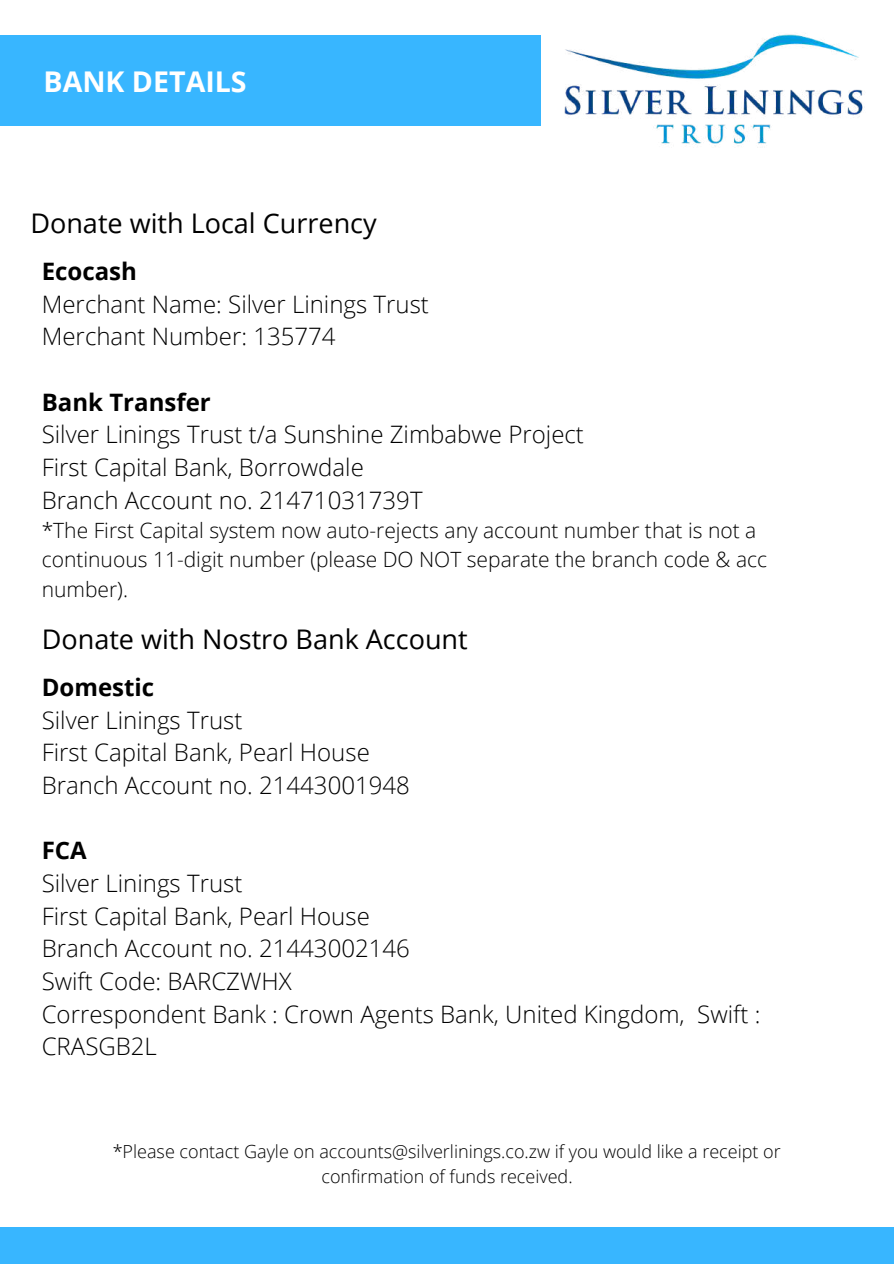
<style>
.page{position:relative;width:894px;height:1264px;background:#fff}
.page>*{position:absolute;margin:0;border:0;box-sizing:border-box;transform-origin:0 0}
.t1{font:700 28.5px "Open Sans";color:#fff}
.t2{font:27px "Open Sans";color:#000}
.t3{font:300 24px/32.7px "Open Sans";color:#000}
.t4{font:700 24px "Open Sans";color:#000}
.t5{font:300 21px/29.2px "Open Sans";color:#000}
.t6{font:300 18px/24.8px "Open Sans";color:#000;text-align:center}
</style>
<div class="page">
<div style="left:0;top:1227px;width:893px;height:36px;background:#38b6ff"></div>
<div style="left:0;top:35px;width:541px;height:91px;background:#38b6ff"></div>
<img style="left:564px;top:34px;width:299px;height:112px">
<p class="t1" style="left:43px;top:61px;width:205px">BANK DETAILS</p>
<p class="t2" style="left:30px;top:204px;width:348px">Donate with Local Currency</p>
<p class="t4" style="left:42px;top:254px;width:97px">Ecocash</p>
<p class="t3" style="left:42px;top:287px;width:388px">Merchant Name: Silver Linings Trust<br>Merchant Number: 135774</p>
<p class="t4" style="left:42px;top:385px;width:170px">Bank Transfer</p>
<p class="t3" style="left:42px;top:418px;width:543px">Silver Linings Trust t/a Sunshine Zimbabwe Project<br>First Capital Bank, Borrowdale<br>Branch Account no. 21471031739T</p>
<p class="t5" style="left:42px;top:515px;width:726px">*The First Capital system now auto-rejects any account number that is not a continuous 11-digit number (please DO NOT separate the branch code &amp; acc number).</p>
<p class="t2" style="left:42px;top:620px;width:427px">Donate with Nostro Bank Account</p>
<p class="t4" style="left:42px;top:670px;width:114px">Domestic</p>
<p class="t3" style="left:42px;top:703px;width:369px">Silver Linings Trust<br>First Capital Bank, Pearl House<br>Branch Account no. 21443001948</p>
<p class="t4" style="left:42px;top:833px;width:47px">FCA</p>
<p class="t3" style="left:42px;top:866px;width:720px">Silver Linings Trust<br>First Capital Bank, Pearl House<br>Branch Account no. 21443002146<br>Swift Code: BARCZWHX<br>Correspondent Bank : Crown Agents Bank, United Kingdom, Swift :<br>CRASGB2L</p>
<p class="t6" style="left:113px;top:1138px;width:669px">*Please contact Gayle on accounts@silverlinings.co.zw if you would like a receipt or confirmation of funds received.</p>
</div>
